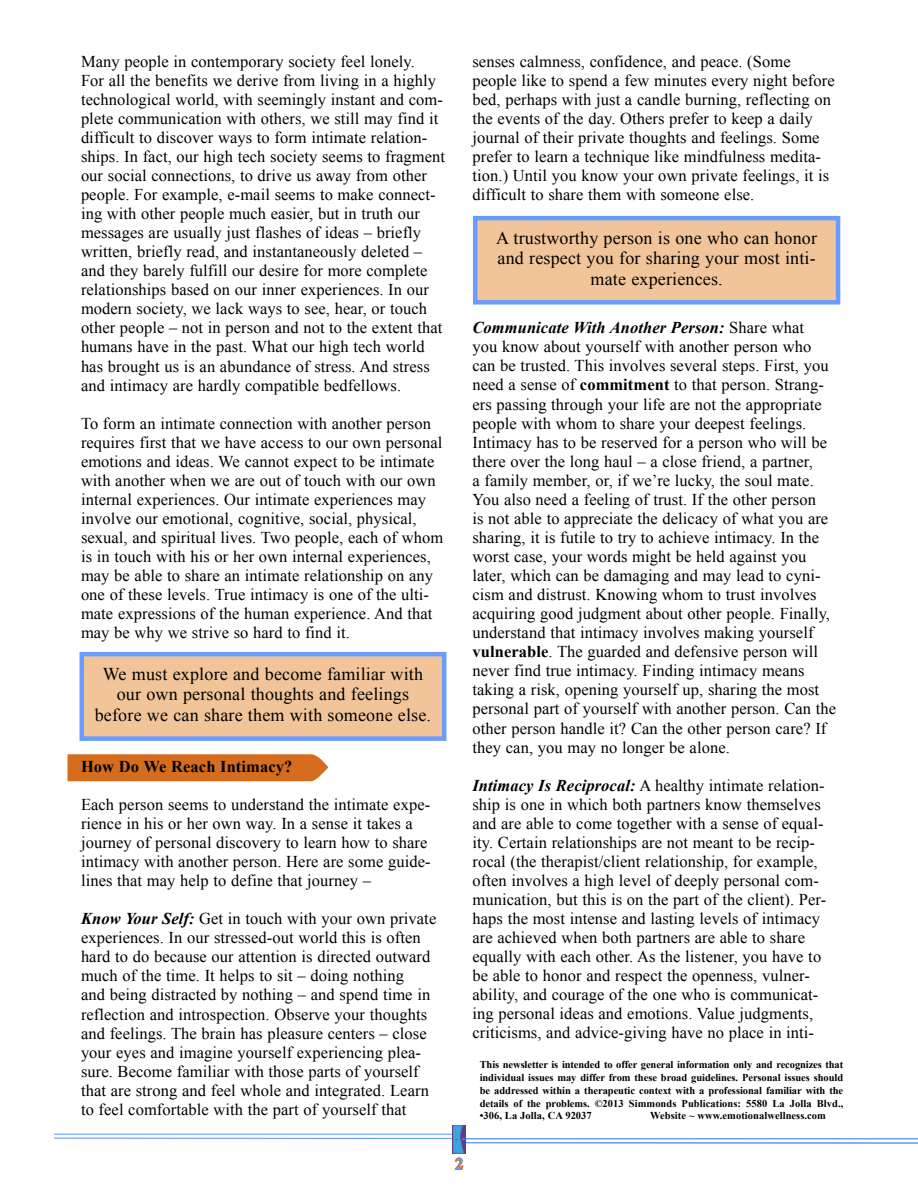
<style>
.page{position:relative;width:918px;height:1188px;background:#fff}
.page>*{position:absolute;margin:0;border:0;box-sizing:border-box;transform-origin:0 0}
.t1{font:18px/20.9px "Times New Roman";letter-spacing:.01em;color:#000;text-align:center}
.t2{font:16.5px/19px "Times New Roman";letter-spacing:.005em;color:#000}
.t3{font:700 16.5px "Times New Roman";letter-spacing:.005em;color:#000}
.t4{font:700 16.5px "Times New Roman";color:#6a9bfe}
.t5{font:700 10.5px/12.8px "Times New Roman";letter-spacing:.005em;color:#000;text-align:justify}
.s1{font-weight:700;font-style:italic}
.s2{font-weight:700}
</style>
<div class="page">
<div style="left:68px;top:754px;width:260px;height:27px;background:#d66d1e"></div>
<svg style="left:454px;top:1157px;width:10px;height:13px"></svg>
<hr style="left:54px;top:1134px;width:405px;height:1px;background:#6a9bfe">
<hr style="left:54px;top:1138px;width:405px;height:1px;background:#6a9bfe">
<hr style="left:459px;top:1138px;width:459px;height:1px;background:#6a9bfe">
<svg style="left:466px;top:1142px;width:452px;height:2px"></svg>
<img style="left:452px;top:1126px;width:14px;height:27px">
<div style="left:82px;top:654px;width:362px;height:85px;background:#f1c599"></div>
<div style="left:80px;top:652px;width:366px;height:89px;border:4px solid #6a9bfe"></div>
<div style="left:475px;top:218px;width:363px;height:84px;background:#f1c599"></div>
<div style="left:473px;top:216px;width:367px;height:89px;border:4px solid #6a9bfe"></div>
<p class="t2" style="left:81px;top:51px;width:366px">Many people in contemporary society feel lonely.<br>For all the benefits we derive from living in a highly technological world, with seemingly instant and com&shy;plete communication with others, we still may find it difficult to discover ways to form intimate relation&shy;ships. In fact, our high tech society seems to fragment our social connections, to drive us away from other people. For example, e-mail seems to make connect&shy;ing with other people much easier, but in truth our messages are usually just flashes of ideas – briefly written, briefly read, and instantaneously deleted – and they barely fulfill our desire for more complete relationships based on our inner experiences. In our modern society, we lack ways to see, hear, or touch other people – not in person and not to the extent that humans have in the past. What our high tech world has brought us is an abundance of stress. And stress and intimacy are hardly compatible bedfellows.</p>
<p class="t2" style="left:81px;top:413px;width:364px">To form an intimate connection with another person requires first that we have access to our own personal emotions and ideas. We cannot expect to be intimate with another when we are out of touch with our own internal experiences. Our intimate experiences may involve our emotional, cognitive, social, physical, sexual, and spiritual lives. Two people, each of whom is in touch with his or her own internal experiences, may be able to share an intimate relationship on any one of these levels. True intimacy is one of the ulti&shy;mate expressions of the human experience. And that may be why we strive so hard to find it.</p>
<p class="t1" style="left:95px;top:663px;width:338px">We must explore and become familiar with our own personal thoughts and feelings before we can share them with someone else.</p>
<p class="t3" style="left:81px;top:755px;width:213px">How Do We Reach Intimacy?</p>
<p class="t2" style="left:81px;top:795px;width:351px">Each person seems to understand the intimate expe&shy;rience in his or her own way. In a sense it takes a journey of personal discovery to learn how to share intimacy with another person. Here are some guide&shy;lines that may help to define that journey –</p>
<p class="t2" style="left:81px;top:909px;width:357px"><span class="s1">Know Your Self:</span> Get in touch with your own private experiences. In our stressed-out world this is often hard to do because our attention is directed outward much of the time. It helps to sit – doing nothing<br>and being distracted by nothing – and spend time in reflection and introspection. Observe your thoughts and feelings. The brain has pleasure centers – close your eyes and imagine yourself experiencing plea&shy;sure. Become familiar with those parts of yourself that are strong and feel whole and integrated. Learn to feel comfortable with the part of yourself that</p>
<p class="t2" style="left:472px;top:51px;width:364px">senses calmness, confidence, and peace. (Some people like to spend a few minutes every night before bed, perhaps with just a candle burning, reflecting on the events of the day. Others prefer to keep a daily journal of their private thoughts and feelings. Some prefer to learn a technique like mindfulness medita&shy;tion.) Until you know your own private feelings, it is difficult to share them with someone else.</p>
<p class="t1" style="left:496px;top:227px;width:322px">A trustworthy person is one who can honor and respect you for sharing your most inti&shy;mate experiences.</p>
<p class="t2" style="left:472px;top:318px;width:365px"><span class="s1">Communicate With Another Person:</span> Share what<br>you know about yourself with another person who can be trusted. This involves several steps. First, you need a sense of <span class="s2">commitment</span> to that person. Strang&shy;ers passing through your life are not the appropriate people with whom to share your deepest feelings.<br>Intimacy has to be reserved for a person who will be there over the long haul – a close friend, a partner,<br>a family member, or, if we’re lucky, the soul mate.<br>You also need a feeling of trust. If the other person<br>is not able to appreciate the delicacy of what you are sharing, it is futile to try to achieve intimacy. In the worst case, your words might be held against you later, which can be damaging and may lead to cyni&shy;cism and distrust. Knowing whom to trust involves acquiring good judgment about other people. Finally, understand that intimacy involves making yourself <span class="s2">vulnerable</span>. The guarded and defensive person will never find true intimacy. Finding intimacy means taking a risk, opening yourself up, sharing the most personal part of yourself with another person. Can the other person handle it? Can the other person care? If they can, you may no longer be alone.</p>
<p class="t2" style="left:472px;top:775px;width:355px"><span class="s1">Intimacy Is Reciprocal:</span> A healthy intimate relation&shy;ship is one in which both partners know themselves and are able to come together with a sense of equal&shy;ity. Certain relationships are not meant to be recip&shy;rocal (the therapist/client relationship, for example, often involves a high level of deeply personal com&shy;munication, but this is on the part of the client). Per&shy;haps the most intense and lasting levels of intimacy are achieved when both partners are able to share equally with each other. As the listener, you have to be able to honor and respect the openness, vulner&shy;ability, and courage of the one who is communicat&shy;ing personal ideas and emotions. Value judgments, criticisms, and advice-giving have no place in inti-</p>
<p class="t5" style="left:480px;top:1058px;width:365px">This newsletter is intended to offer general information only and recognizes that individual issues may differ from these broad guidelines. Personal issues should be addressed within a therapeutic context with a professional familiar with the details of the problems. ©2013 Simmonds Publications: 5580 La Jolla Blvd.,</p>
<p class="t5" style="left:480px;top:1109px;width:114px">•306, La Jolla, CA 92037</p>
<p class="t5" style="left:650px;top:1109px;width:177px">Website ~ www.emotionalwellness.com</p>
<p class="t4" style="left:455px;top:1152px;width:10px">2</p>
</div>
